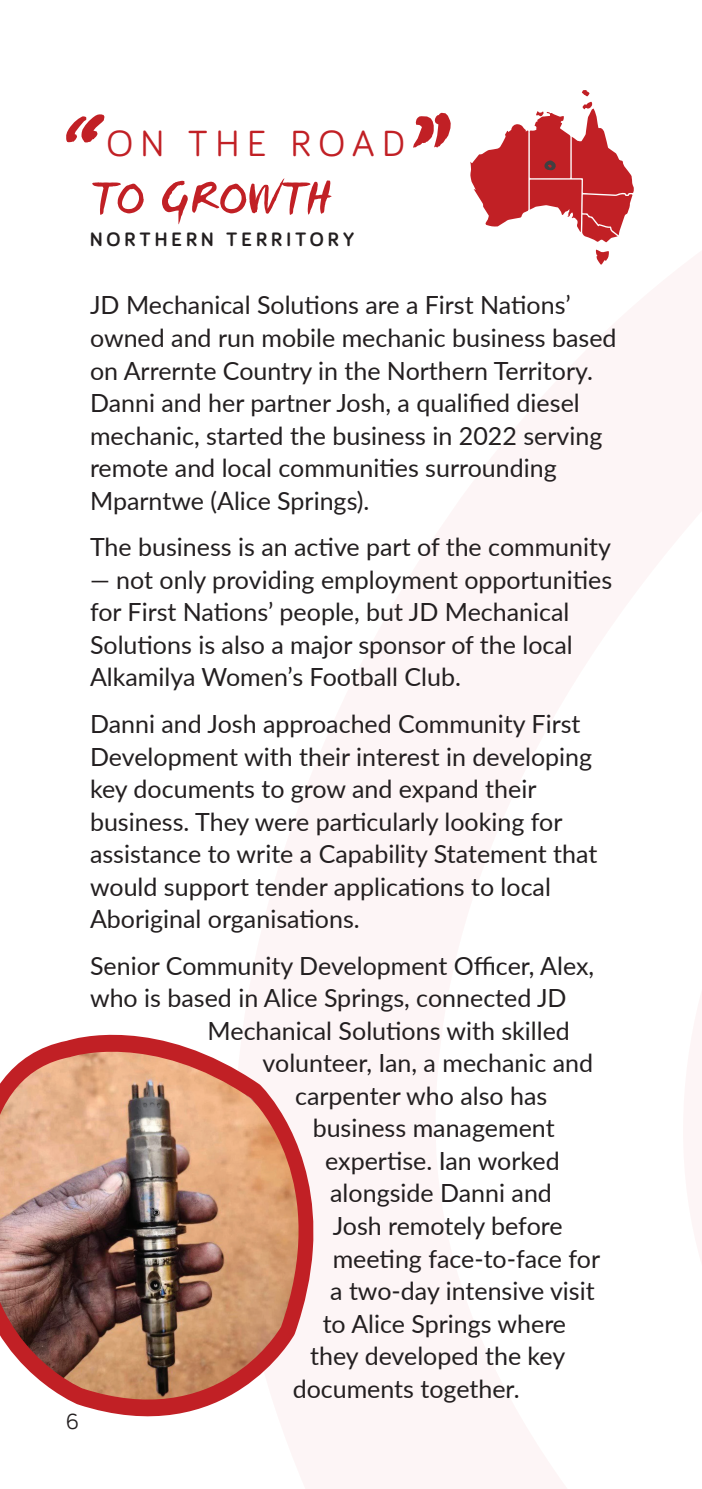
<style>
.page{position:relative;width:702px;height:1489px;background:#fff}
.page>*{position:absolute;margin:0;border:0;box-sizing:border-box;transform-origin:0 0}
.t1{font:52.5px "WC Mano Negra Bta";color:#c12025}
.t2{font:37.5px "Bariol";letter-spacing:.2em;color:#c12025}
.t3{font:25px/32.5px "Lato";color:#231f20}
.t4{font:22.5px "Bariol";color:#231f20}
.t5{font:700 20px "Bariol";letter-spacing:.2em;color:#231f20}
</style>
<div class="page">
<svg style="left:596px;top:249px;width:13px;height:16px"></svg>
<svg style="left:470px;top:90px;width:164px;height:152px"></svg>
<img style="left:0;top:1034px;width:314px;height:383px">
<svg style="left:413px;top:113px;width:37px;height:35px"></svg>
<svg style="left:66px;top:114px;width:38px;height:28px"></svg>
<h2 class="t2" style="left:106px;top:118px;width:300px">ON THE ROAD</h2>
<h1 class="t1" style="left:90px;top:163px;width:243px">TO GROWTH</h1>
<p class="t5" style="left:90px;top:226px;width:266px">NORTHERN TERRITORY</p>
<p class="t4" style="left:66px;top:1406px;width:14px">6</p>
<p class="t3" style="left:90px;top:288px;width:528px">JD Mechanical Solutions are a First Nations’ owned and run mobile mechanic business based on Arrernte Country in the Northern Territory.<br>Danni and her partner Josh, a qualified diesel mechanic, started the business in 2022 serving remote and local communities surrounding Mparntwe (Alice Springs).</p>
<p class="t3" style="left:90px;top:530px;width:522px">The business is an active part of the community</p>
<p class="t3" style="left:90px;top:562px;width:523px">— not only providing employment opportunities for First Nations’ people, but JD Mechanical Solutions is also a major sponsor of the local Alkamilya Women’s Football Club.</p>
<p class="t3" style="left:90px;top:706px;width:509px">Danni and Josh approached Community First Development with their interest in developing key documents to grow and expand their business. They were particularly looking for assistance to write a Capability Statement that would support tender applications to local Aboriginal organisations.</p>
<p class="t3" style="left:90px;top:948px;width:505px">Senior Community Development Officer, Alex,</p>
<p class="t3" style="left:90px;top:980px;width:478px">who is based in Alice Springs, connected JD</p>
<p class="t3" style="left:208px;top:1013px;width:364px">Mechanical Solutions with skilled</p>
<p class="t3" style="left:262px;top:1045px;width:332px">volunteer, Ian, a mechanic and</p>
<p class="t3" style="left:295px;top:1078px;width:254px">carpenter who also has</p>
<p class="t3" style="left:312px;top:1110px;width:243px">business management</p>
<p class="t3" style="left:325px;top:1143px;width:236px">expertise. Ian worked</p>
<p class="t3" style="left:330px;top:1175px;width:223px">alongside Danni and</p>
<p class="t3" style="left:332px;top:1208px;width:231px">Josh remotely before</p>
<p class="t3" style="left:332px;top:1240px;width:269px">meeting face-to-face for</p>
<p class="t3" style="left:330px;top:1273px;width:266px">a two-day intensive visit</p>
<p class="t3" style="left:322px;top:1305px;width:245px">to Alice Springs where</p>
<p class="t3" style="left:310px;top:1338px;width:257px">they developed the key</p>
<p class="t3" style="left:292px;top:1370px;width:228px">documents together.</p>
</div>
